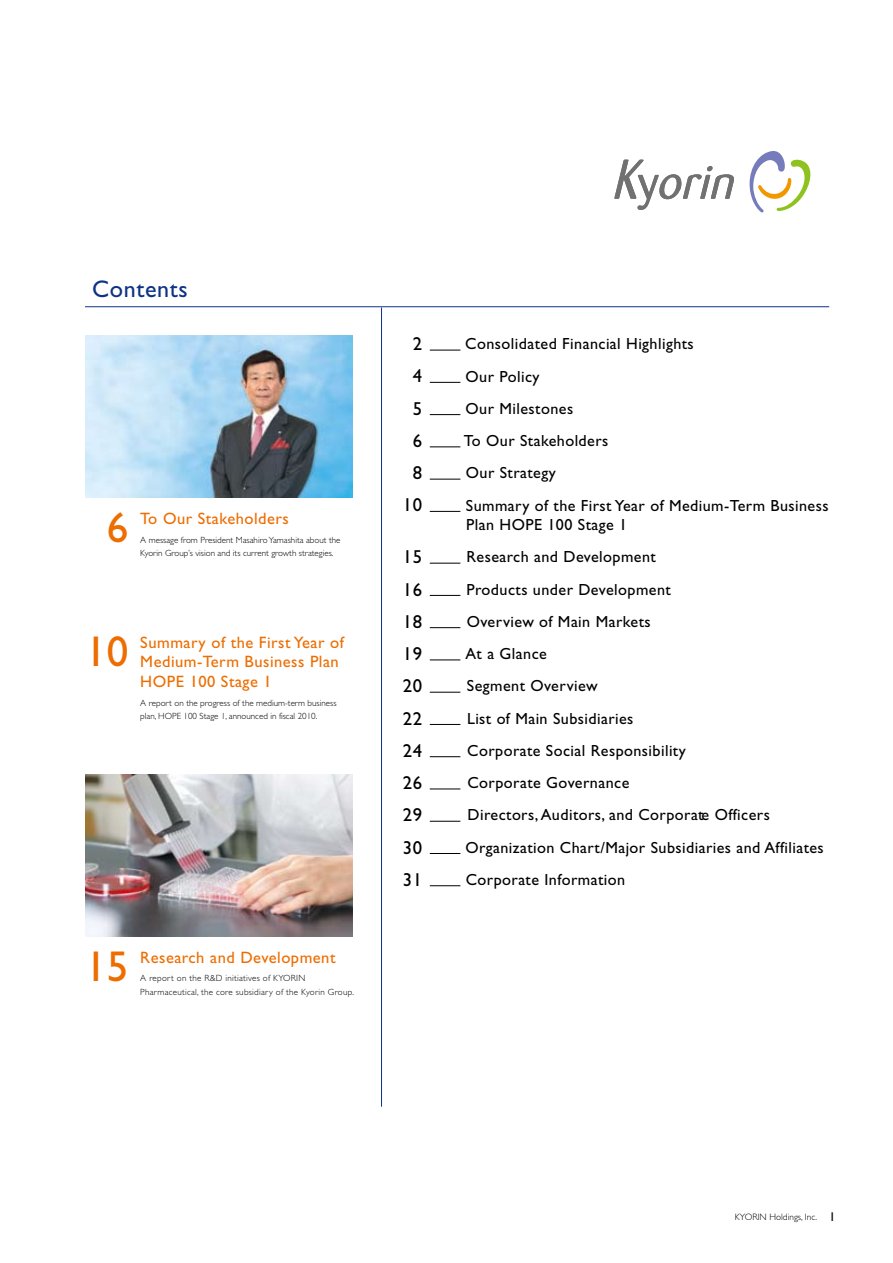
<style>
.page{position:relative;width:893px;height:1263px;background:#fff}
.page>*{position:absolute;margin:0;border:0;box-sizing:border-box;transform-origin:0 0}
.t1{font:43.2px "Gill Sans";color:#ed6d00}
.t2{font:24px "Gill Sans";letter-spacing:.025em;color:#0c3388}
.t3{font:18.75px/32.2px "Gill Sans";letter-spacing:.03em;color:#000;text-align:center}
.t4{font:16.5px/19.5px "Gill Sans";letter-spacing:.03em;color:#ed6d00}
.t5{font:16.05px/32.2px "Gill Sans";letter-spacing:.025em;color:#000}
.t6{font:300 9.3px "Gill Sans";color:#000}
.t7{font:300 9px/13.5px "Gill Sans";color:#000}
.t8{font:300 9px/13.5px "Gill Sans";letter-spacing:.03em;color:#000}
.s1{font-weight:400;font-size:12.75px}
</style>
<div class="page">
<hr style="left:430px;top:350px;width:30px;height:1px;background:#000">
<hr style="left:430px;top:382px;width:30px;height:1px;background:#000">
<hr style="left:430px;top:414px;width:30px;height:1px;background:#000">
<hr style="left:430px;top:447px;width:30px;height:1px;background:#000">
<hr style="left:430px;top:479px;width:30px;height:1px;background:#000">
<hr style="left:430px;top:511px;width:30px;height:1px;background:#000">
<hr style="left:430px;top:563px;width:30px;height:1px;background:#000">
<hr style="left:430px;top:595px;width:30px;height:1px;background:#000">
<hr style="left:430px;top:627px;width:30px;height:1px;background:#000">
<hr style="left:430px;top:660px;width:30px;height:1px;background:#000">
<hr style="left:430px;top:692px;width:30px;height:1px;background:#000">
<hr style="left:430px;top:724px;width:30px;height:1px;background:#000">
<hr style="left:430px;top:756px;width:30px;height:1px;background:#000">
<hr style="left:430px;top:789px;width:30px;height:1px;background:#000">
<hr style="left:430px;top:821px;width:30px;height:1px;background:#000">
<hr style="left:430px;top:853px;width:30px;height:1px;background:#000">
<hr style="left:430px;top:885px;width:30px;height:1px;background:#000">
<hr style="left:85px;top:306px;width:744px;height:1px;background:#0c3388">
<hr style="left:381px;top:308px;width:1px;height:799px;background:#0c3388">
<svg style="left:750px;top:151px;width:61px;height:61px"></svg>
<svg style="left:614px;top:160px;width:120px;height:50px"></svg>
<img style="left:85px;top:336px;width:267px;height:161px">
<img style="left:85px;top:774px;width:267px;height:162px">
<h2 class="t2" style="left:92px;top:275px;width:97px">Contents</h2>
<h1 class="t1" style="left:107px;top:503px;width:23px">6</h1>
<p class="t4" style="left:140px;top:509px;width:150px">To Our Stakeholders</p>
<p class="t7" style="left:140px;top:533px;width:202px">A message from President Masahiro Yamashita about the<br>Kyorin Group’s vision and its current growth strategies.</p>
<h1 class="t1" style="left:85px;top:626px;width:45px">10</h1>
<p class="t4" style="left:140px;top:632px;width:205px">Summary of the First Year of<br>Medium-Term Business Plan<br>HOPE 100 Stage 1</p>
<p class="t7" style="left:140px;top:696px;width:198px">A report on the progress of the medium-term business plan, HOPE 100 Stage 1, announced in fiscal 2010.</p>
<h1 class="t1" style="left:85px;top:941px;width:45px">15</h1>
<p class="t4" style="left:140px;top:947px;width:197px">Research and Development</p>
<p class="t8" style="left:140px;top:972px;width:215px">A report on the R&amp;D initiatives of KYORIN<br>Pharmaceutical, the core subsidiary of the Kyorin Group.</p>
<p class="t3" style="left:403px;top:328px;width:21px">2<br>4<br>5<br>6<br>8<br>10</p>
<p class="t3" style="left:403px;top:541px;width:21px;text-align:justify">15<br>16<br>18<br>19<br>20<br>22<br>24<br>26<br>29<br>30<br>31</p>
<p class="t5" style="left:464px;top:328px;width:366px">Consolidated Financial Highlights<br>Our Policy<br>Our Milestones<br>To Our Stakeholders<br>Our Strategy<br>Summary of the First Year of Medium-Term Business</p>
<p class="t5" style="left:465px;top:509px;width:360px">Plan HOPE 100 Stage 1<br>Research and Development<br>Products under Development<br>Overview of Main Markets<br>At a Glance<br>Segment Overview<br>List of Main Subsidiaries<br>Corporate Social Responsibility<br>Corporate Governance<br>Directors,Auditors, and Corporate Officers<br>Organization Chart/Major Subsidiaries and Affiliates<br>Corporate Information</p>
<p class="t6" style="left:735px;top:1212px;width:102px">KYORIN Holdings, Inc. <span class="s1">1</span></p>
</div>
